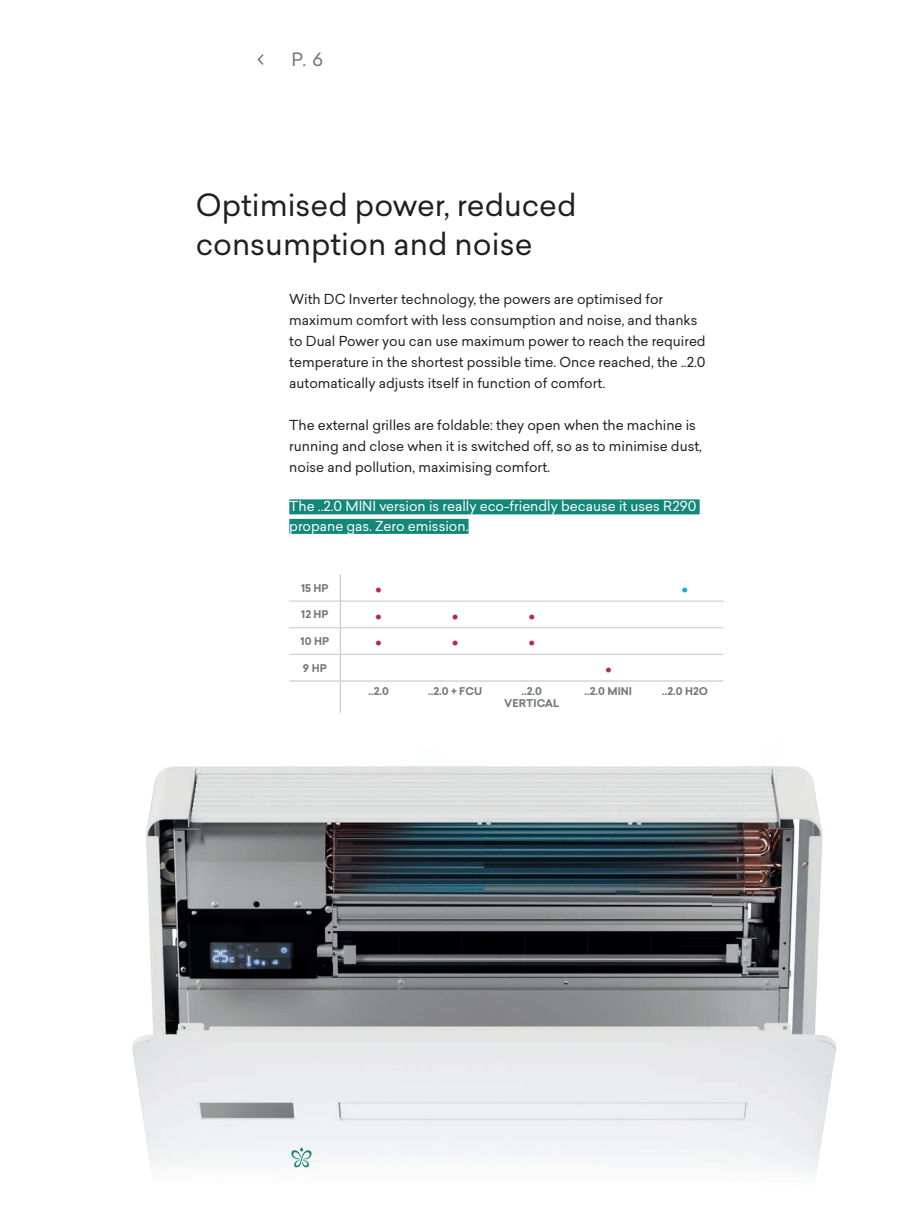
<style>
.page{position:relative;width:919px;height:1217px;background:#fff}
.page>*{position:absolute;margin:0;border:0;box-sizing:border-box;transform-origin:0 0}
.t1{font:30px/39px "Sailec";color:#231f20}
.t2{font:700 19.5px "Sailec";color:#bb2553}
.t3{font:700 19.5px "Sailec";color:#00aeef}
.t4{font:18px "Sailec";color:#77777a}
.paragrafo{font:13.5px/21px "Sailec";color:#231f20}
.t5{font:13.5px/19.5px "Sailec";color:#fff}
.testatina_tabella{font:700 10.5px "Sailec";color:#75777a}
</style>
<div class="page">
<svg style="left:257px;top:54px;width:7px;height:11px"></svg>
<hr style="left:289px;top:600px;width:51px;height:1px;background:#c8c7c8">
<hr style="left:341px;top:600px;width:76px;height:1px;background:#c8c7c8">
<hr style="left:417px;top:600px;width:76px;height:1px;background:#c8c7c8">
<hr style="left:493px;top:600px;width:77px;height:1px;background:#c8c7c8">
<hr style="left:570px;top:600px;width:76px;height:1px;background:#c8c7c8">
<hr style="left:646px;top:600px;width:77px;height:1px;background:#c8c7c8">
<hr style="left:289px;top:627px;width:51px;height:1px;background:#c8c7c8">
<hr style="left:341px;top:627px;width:76px;height:1px;background:#c8c7c8">
<hr style="left:417px;top:627px;width:76px;height:1px;background:#c8c7c8">
<hr style="left:493px;top:627px;width:77px;height:1px;background:#c8c7c8">
<hr style="left:570px;top:627px;width:76px;height:1px;background:#c8c7c8">
<hr style="left:646px;top:627px;width:77px;height:1px;background:#c8c7c8">
<hr style="left:289px;top:654px;width:51px;height:1px;background:#c8c7c8">
<hr style="left:341px;top:654px;width:76px;height:1px;background:#c8c7c8">
<hr style="left:417px;top:654px;width:76px;height:1px;background:#c8c7c8">
<hr style="left:493px;top:654px;width:77px;height:1px;background:#c8c7c8">
<hr style="left:570px;top:654px;width:76px;height:1px;background:#c8c7c8">
<hr style="left:646px;top:654px;width:77px;height:1px;background:#c8c7c8">
<svg style="left:340px;top:574px;width:1px;height:106px"></svg>
<div style="left:289px;top:499px;width:410px;height:15px;background:#138779"></div>
<div style="left:289px;top:518px;width:179px;height:15px;background:#138779"></div>
<img style="left:132px;top:680px;width:704px;height:494px">
<h3 class="t4" style="left:291px;top:47px;width:33px">P. 6</h3>
<p class="t1" style="left:196px;top:185px;width:382px">Optimised power, reduced consumption and noise</p>
<p class="paragrafo" style="left:289px;top:288px;width:418px">With DC Inverter technology, the powers are optimised for maximum comfort with less consumption and noise, and thanks to Dual Power you can use maximum power to reach the required temperature in the shortest possible time. Once reached, the ..2.0 automatically adjusts itself in function of comfort.</p>
<p class="paragrafo" style="left:289px;top:414px;width:414px">The external grilles are foldable: they open when the machine is running and close when it is switched off, so as to minimise dust, noise and pollution, maximising comfort.</p>
<p class="t5" style="left:289px;top:496px;width:408px">The ..2.0 MINI version is really eco-friendly because it uses R290 propane gas. Zero emission.</p>
<p class="testatina_tabella" style="left:301px;top:580px;width:29px">15 HP</p>
<p class="t2" style="left:375px;top:574px;width:8px">•</p>
<p class="t3" style="left:681px;top:574px;width:8px">•</p>
<p class="testatina_tabella" style="left:301px;top:607px;width:29px">12 HP</p>
<p class="t2" style="left:375px;top:600px;width:8px">•</p>
<p class="t2" style="left:452px;top:600px;width:8px">•</p>
<p class="t2" style="left:528px;top:600px;width:8px">•</p>
<p class="testatina_tabella" style="left:300px;top:633px;width:30px">10 HP</p>
<p class="t2" style="left:375px;top:627px;width:8px">•</p>
<p class="t2" style="left:452px;top:627px;width:8px">•</p>
<p class="t2" style="left:528px;top:627px;width:8px">•</p>
<p class="testatina_tabella" style="left:303px;top:660px;width:25px">9 HP</p>
<p class="t2" style="left:605px;top:653px;width:8px">•</p>
<p class="testatina_tabella" style="left:368px;top:683px;width:22px">..2.0</p>
<p class="testatina_tabella" style="left:428px;top:683px;width:56px">..2.0 + FCU</p>
<p class="testatina_tabella" style="left:521px;top:683px;width:22px">..2.0</p>
<p class="testatina_tabella" style="left:504px;top:695px;width:57px">VERTICAL</p>
<p class="testatina_tabella" style="left:584px;top:683px;width:49px">..2.0 MINI</p>
<p class="testatina_tabella" style="left:662px;top:683px;width:47px">..2.0 H2O</p>
</div>
